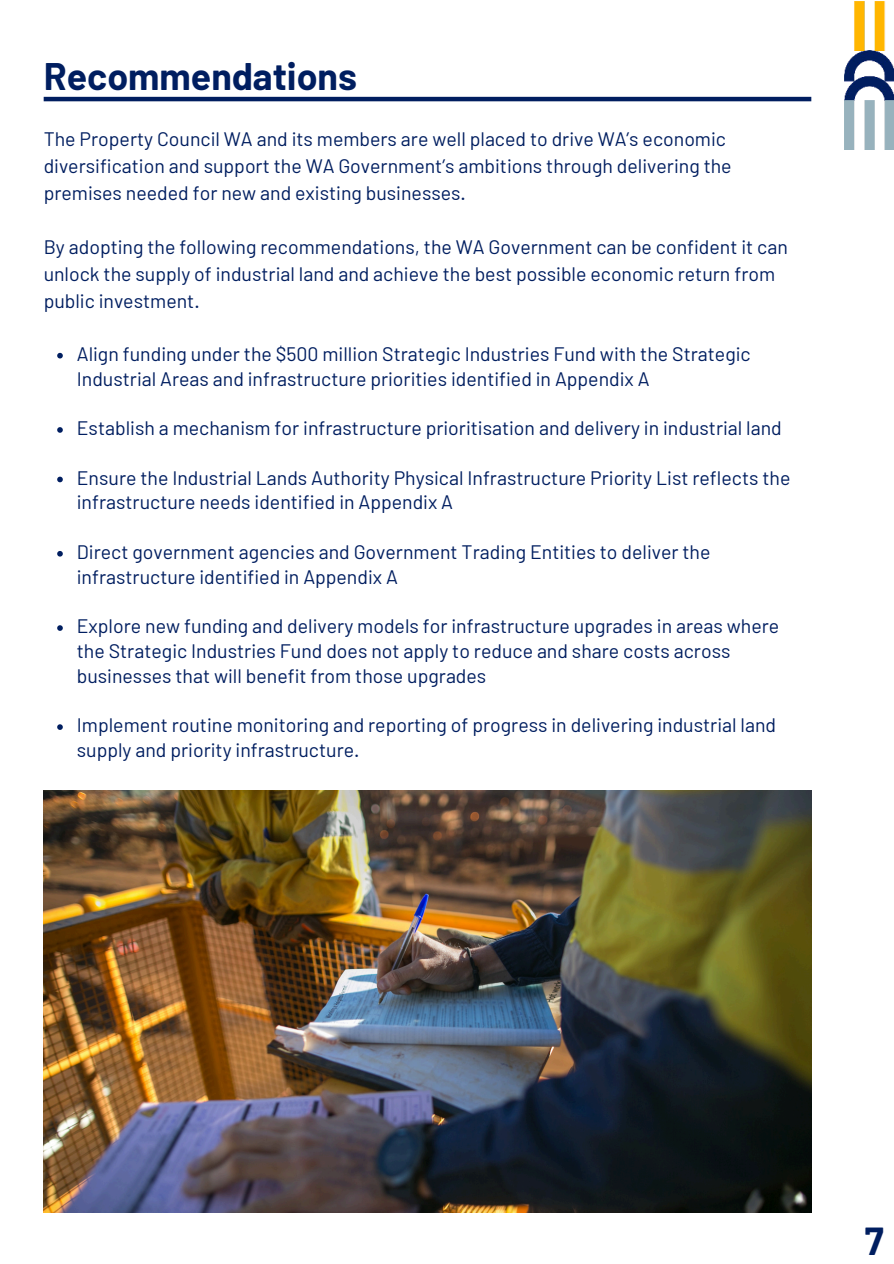
<style>
.page{position:relative;width:894px;height:1264px;background:#fff}
.page>*{position:absolute;margin:0;border:0;box-sizing:border-box;transform-origin:0 0}
.t1{font:700 38.1px "Barlow";color:#001e60}
.t2{font:700 37.5px "Barlow";color:#001e60}
.t3{font:19.5px/24.8px "Barlow";color:#001e60}
</style>
<div class="page">
<img style="left:844px;top:1px;width:49px;height:149px">
<hr style="left:44px;top:97px;width:767px;height:4px;background:#001e60">
<svg style="left:57px;top:353px;width:6px;height:5px"></svg>
<svg style="left:57px;top:427px;width:6px;height:6px"></svg>
<svg style="left:57px;top:476px;width:6px;height:6px"></svg>
<svg style="left:57px;top:551px;width:6px;height:5px"></svg>
<svg style="left:57px;top:625px;width:6px;height:6px"></svg>
<svg style="left:57px;top:724px;width:6px;height:6px"></svg>
<img style="left:44px;top:790px;width:767px;height:422px">
<h2 class="t2" style="left:44px;top:54px;width:315px">Recommendations</h2>
<p class="t3" style="left:44px;top:125px;width:689px;line-height:27px">The Property Council WA and its members are well placed to drive WA’s economic diversification and support the WA Government’s ambitions through delivering the premises needed for new and existing businesses.</p>
<p class="t3" style="left:44px;top:233px;width:745px;line-height:27px">By adopting the following recommendations, the WA Government can be confident it can unlock the supply of industrial land and achieve the best possible economic return from public investment.</p>
<p class="t3" style="left:77px;top:341px;width:675px">Align funding under the $500 million Strategic Industries Fund with the Strategic<br>Industrial Areas and infrastructure priorities identified in Appendix A</p>
<p class="t3" style="left:77px;top:415px;width:706px">Establish a mechanism for infrastructure prioritisation and delivery in industrial land</p>
<p class="t3" style="left:77px;top:464px;width:715px">Ensure the Industrial Lands Authority Physical Infrastructure Priority List reflects the infrastructure needs identified in Appendix A</p>
<p class="t3" style="left:77px;top:539px;width:635px">Direct government agencies and Government Trading Entities to deliver the infrastructure identified in Appendix A</p>
<p class="t3" style="left:77px;top:613px;width:703px">Explore new funding and delivery models for infrastructure upgrades in areas where the Strategic Industries Fund does not apply to reduce and share costs across businesses that will benefit from those upgrades</p>
<p class="t3" style="left:77px;top:712px;width:700px">Implement routine monitoring and reporting of progress in delivering industrial land supply and priority infrastructure.</p>
<h1 class="t1" style="left:864px;top:1217px;width:20px">7</h1>
</div>
